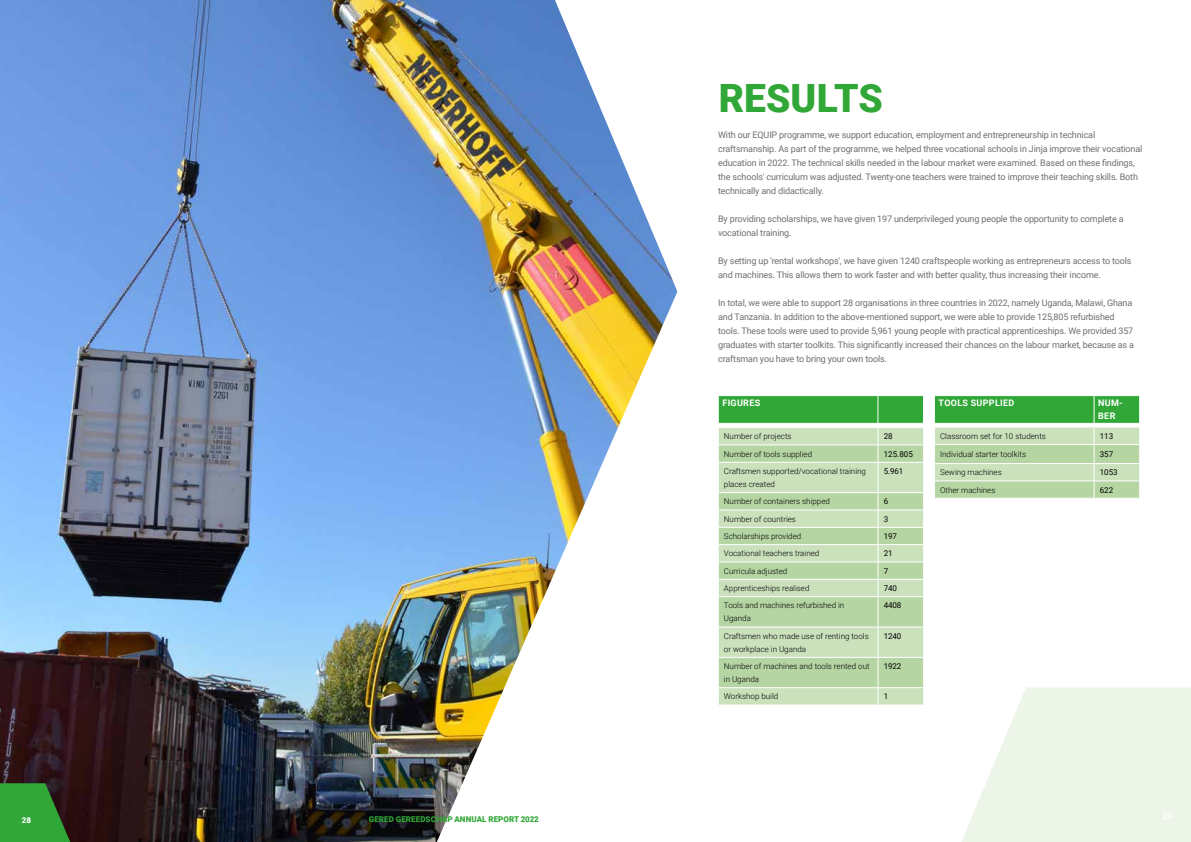
<style>
.page{position:relative;width:1191px;height:842px;background:#fff}
.page>*{position:absolute;margin:0;border:0;box-sizing:border-box;transform-origin:0 0}
.t1{font:900 39px "Roboto";color:#30a736}
.t2{font:9px/14px "Roboto";letter-spacing:-.015em;color:#706f6f}
.t3{font:700 9px/13px "Roboto";letter-spacing:.035em;color:#fff}
.t4{font:300 8px/13px "Roboto";color:#000}
.t5{font:8px "Roboto";letter-spacing:-.015em;color:#000}
.t6{font:900 8px "Roboto";letter-spacing:.01em;color:#30a736}
.t7{font:900 8px "Roboto";color:#fff}
</style>
<div class="page">
<svg style="left:961px;top:687px;width:230px;height:155px;background:#eff6ec"></svg>
<img style="left:0;top:0;width:677px;height:842px">
<svg style="left:935px;top:396px;width:205px;height:102px;background:#9ed095"></svg>
<svg style="left:719px;top:688px;width:204px;height:17px;background:#cce2be"></svg>
<svg style="left:719px;top:463px;width:204px;height:224px;background:#c0dbb0"></svg>
<svg style="left:718px;top:396px;width:206px;height:66px;background:#8cca87"></svg>
<hr style="left:878px;top:462px;width:1px;height:30px;background:#fff">
<hr style="left:718px;top:492px;width:160px;height:1px;background:#fff">
<hr style="left:878px;top:492px;width:45px;height:1px;background:#fff">
<hr style="left:718px;top:510px;width:160px;height:1px;background:#fff">
<hr style="left:878px;top:510px;width:45px;height:1px;background:#fff">
<hr style="left:718px;top:527px;width:160px;height:1px;background:#fff">
<hr style="left:878px;top:527px;width:45px;height:1px;background:#fff">
<hr style="left:718px;top:544px;width:160px;height:1px;background:#fff">
<hr style="left:878px;top:544px;width:45px;height:1px;background:#fff">
<hr style="left:718px;top:562px;width:160px;height:1px;background:#fff">
<hr style="left:878px;top:562px;width:45px;height:1px;background:#fff">
<hr style="left:718px;top:579px;width:160px;height:1px;background:#fff">
<svg style="left:718px;top:493px;width:1px;height:103px"></svg>
<hr style="left:878px;top:579px;width:45px;height:1px;background:#fff">
<svg style="left:878px;top:493px;width:1px;height:103px"></svg>
<svg style="left:923px;top:493px;width:1px;height:86px"></svg>
<hr style="left:718px;top:596px;width:160px;height:1px;background:#fff">
<hr style="left:878px;top:596px;width:45px;height:1px;background:#fff">
<hr style="left:878px;top:597px;width:1px;height:30px;background:#fff">
<hr style="left:718px;top:627px;width:160px;height:1px;background:#fff">
<hr style="left:878px;top:627px;width:45px;height:1px;background:#fff">
<hr style="left:878px;top:627px;width:1px;height:30px;background:#fff">
<hr style="left:718px;top:657px;width:160px;height:1px;background:#fff">
<hr style="left:878px;top:657px;width:45px;height:1px;background:#fff">
<hr style="left:878px;top:657px;width:1px;height:30px;background:#fff">
<svg style="left:718px;top:689px;width:1px;height:15px"></svg>
<svg style="left:878px;top:688px;width:1px;height:17px"></svg>
<svg style="left:0;top:783px;width:74px;height:59px;background:#2e852e"></svg>
<p class="t7" style="left:22px;top:815px;width:11px">28</p>
<p class="t6" style="left:369px;top:814px;width:171px">GERED GEREEDSCHAP ANNUAL REPORT 2022</p>
<h1 class="t1" style="left:719px;top:71px;width:166px">RESULTS</h1>
<p class="t2" style="left:718px;top:128px;width:426px">With our EQUIP programme, we support education, employment and entrepreneurship in technical craftsmanship. As part of the programme, we helped three vocational schools in Jinja improve their vocational education in 2022. The technical skills needed in the labour market were examined. Based on these findings, the schools' curriculum was adjusted. Twenty-one teachers were trained to improve their teaching skills. Both technically and didactically.</p>
<p class="t2" style="left:718px;top:212px;width:407px">By providing scholarships, we have given 197 underprivileged young people the opportunity to complete a vocational training.</p>
<p class="t2" style="left:718px;top:254px;width:415px">By setting up 'rental workshops', we have given 1240 craftspeople working as entrepreneurs access to tools and machines. This allows them to work faster and with better quality, thus increasing their income.</p>
<p class="t2" style="left:718px;top:296px;width:417px">In total, we were able to support 28 organisations in three countries in 2022, namely Uganda, Malawi, Ghana and Tanzania. In addition to the above-mentioned support, we were able to provide 125,805 refurbished tools. These tools were used to provide 5,961 young people with practical apprenticeships. We provided 357 graduates with starter toolkits. This significantly increased their chances on the labour market, because as a craftsman you have to bring your own tools.</p>
<p class="t3" style="left:722px;top:396px;width:39px">FIGURES</p>
<p class="t4" style="left:724px;top:430px;width:69px">Number of projects</p>
<p class="t5" style="left:883px;top:431px;width:10px">28</p>
<p class="t4" style="left:724px;top:447px;width:90px">Number of tools supplied</p>
<p class="t5" style="left:883px;top:448px;width:31px">125.805</p>
<p class="t4" style="left:724px;top:464px;width:143px">Craftsmen supported/vocational training places created</p>
<p class="t5" style="left:883px;top:465px;width:21px">5.961</p>
<p class="t4" style="left:724px;top:495px;width:107px">Number of containers shipped</p>
<p class="t5" style="left:883px;top:496px;width:6px">6</p>
<p class="t4" style="left:724px;top:512px;width:74px">Number of countries</p>
<p class="t5" style="left:883px;top:513px;width:6px">3</p>
<p class="t4" style="left:724px;top:529px;width:79px">Scholarships provided</p>
<p class="t5" style="left:883px;top:530px;width:15px">197</p>
<p class="t4" style="left:724px;top:547px;width:97px">Vocational teachers trained</p>
<p class="t5" style="left:883px;top:548px;width:10px">21</p>
<p class="t4" style="left:724px;top:564px;width:65px">Curricula adjusted</p>
<p class="t5" style="left:883px;top:565px;width:6px">7</p>
<p class="t4" style="left:724px;top:581px;width:87px">Apprenticeships realised</p>
<p class="t5" style="left:883px;top:582px;width:15px">740</p>
<p class="t4" style="left:724px;top:599px;width:122px">Tools and machines refurbished in<br>Uganda</p>
<p class="t5" style="left:883px;top:600px;width:19px">4408</p>
<p class="t4" style="left:724px;top:629px;width:146px">Craftsmen who made use of renting tools or workplace in Uganda</p>
<p class="t5" style="left:883px;top:630px;width:19px">1240</p>
<p class="t4" style="left:724px;top:659px;width:147px">Number of machines and tools rented out in Uganda</p>
<p class="t5" style="left:883px;top:660px;width:19px">1922</p>
<p class="t4" style="left:724px;top:690px;width:56px">Workshop build</p>
<p class="t5" style="left:883px;top:691px;width:6px">1</p>
<p class="t3" style="left:938px;top:396px;width:77px">TOOLS SUPPLIED</p>
<p class="t3" style="left:1098px;top:396px;width:26px">NUM-<br>BER</p>
<p class="t4" style="left:940px;top:429px;width:107px">Classroom set for 10 students</p>
<p class="t5" style="left:1099px;top:430px;width:15px">113</p>
<p class="t4" style="left:940px;top:447px;width:87px">Individual starter toolkits</p>
<p class="t5" style="left:1099px;top:449px;width:15px">357</p>
<p class="t4" style="left:940px;top:466px;width:63px">Sewing machines</p>
<p class="t5" style="left:1099px;top:467px;width:19px">1053</p>
<p class="t4" style="left:940px;top:483px;width:57px">Other machines</p>
<p class="t5" style="left:1099px;top:484px;width:15px">622</p>
<p class="t7" style="left:1162px;top:810px;width:11px">29</p>
</div>
